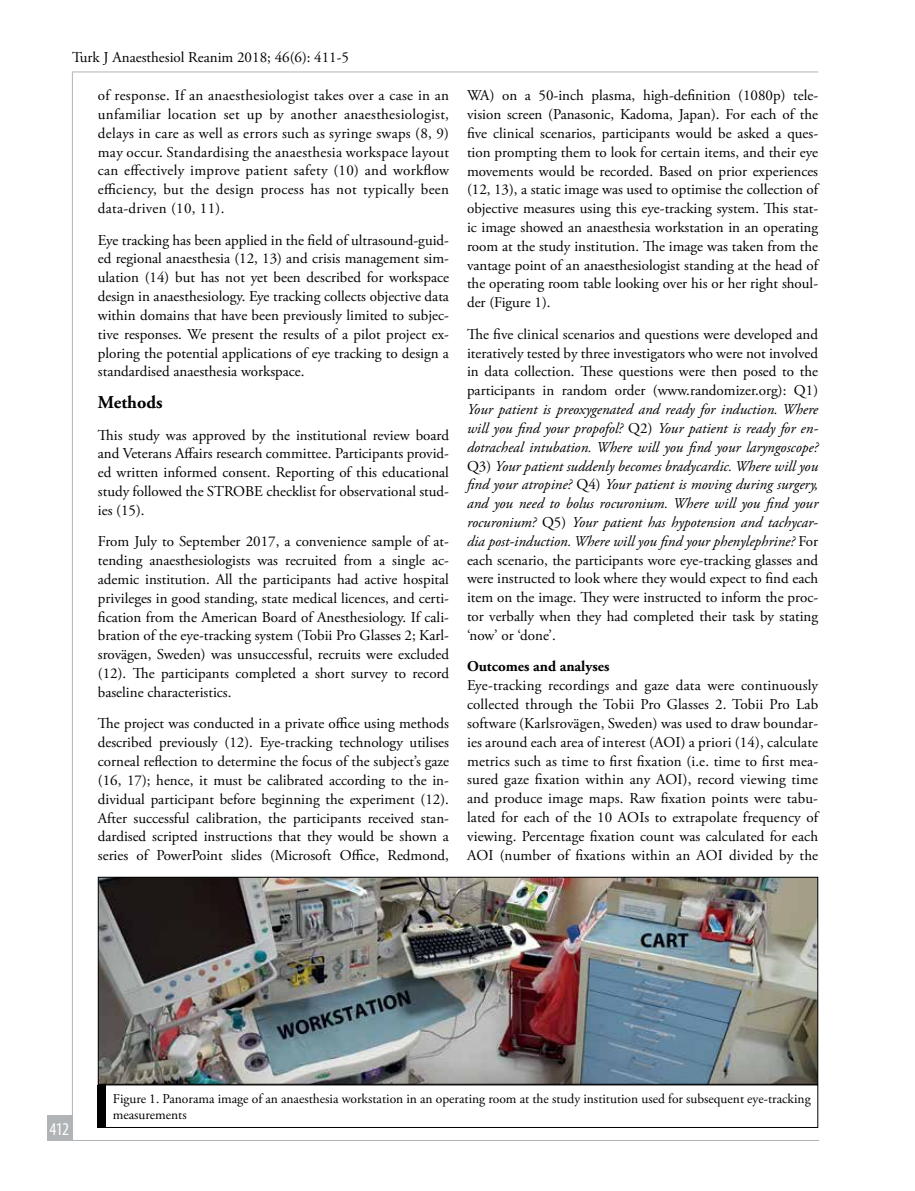
<style>
.page{position:relative;width:915px;height:1191px;background:#fff}
.page>*{position:absolute;margin:0;border:0;box-sizing:border-box;transform-origin:0 0}
.t1{font:700 18px "Adobe Garamond Pro";color:#000}
.t2{font:condensed 18px "Myriad Pro";color:#fff}
.t3{font:15px/18.8px "Adobe Garamond Pro";color:#000;text-align:justify}
.t4{font:italic 15px/18.8px "Adobe Garamond Pro";color:#000;text-align:justify}
.t5{font:700 15px "Adobe Garamond Pro";color:#000}
.t6{font:13.5px/16.2px "Adobe Garamond Pro";color:#000}
.s1{font-style:normal}
</style>
<div class="page">
<hr style="left:73px;top:1140px;width:746px;height:1px;background:#b1b4b6">
<hr style="left:72px;top:72px;width:1px;height:1050px;background:#b1b4b6">
<div style="left:47px;top:1114px;width:26px;height:26px;background:#b1b4b6"></div>
<hr style="left:72px;top:72px;width:745px;height:1px;background:#b1b4b6">
<img style="left:100px;top:879px;width:715px;height:203px">
<div style="left:98px;top:877px;width:719px;height:207px;border:1px solid #000"></div>
<div style="left:98px;top:1084px;width:719px;height:43px;border:1px solid #000"></div>
<div style="left:98px;top:1085px;width:8px;height:42px;background:#000"></div>
<p class="t3" style="left:72px;top:48px;width:278px">Turk J Anaesthesiol Reanim 2018; 46(6): 411-5</p>
<p class="t3" style="left:98px;top:87px;width:352px">of response. If an anaesthesiologist takes over a case in an unfamiliar location set up by another anaesthesiologist, delays in care as well as errors such as syringe swaps (8, 9) may occur. Standardising the anaesthesia workspace layout can effectively improve patient safety (10) and workflow efficiency, but the design process has not typically been data-driven (10, 11).</p>
<p class="t3" style="left:98px;top:231px;width:352px">Eye tracking has been applied in the field of ultrasound-guid&shy;ed regional anaesthesia (12, 13) and crisis management sim&shy;ulation (14) but has not yet been described for workspace design in anaesthesiology. Eye tracking collects objective data within domains that have been previously limited to subjec&shy;tive responses. We present the results of a pilot project ex&shy;ploring the potential applications of eye tracking to design a standardised anaesthesia workspace.</p>
<p class="t1" style="left:98px;top:392px;width:66px">Methods</p>
<p class="t3" style="left:98px;top:426px;width:352px">This study was approved by the institutional review board and Veterans Affairs research committee. Participants provid&shy;ed written informed consent. Reporting of this educational study followed the STROBE checklist for observational stud&shy;ies (15).</p>
<p class="t3" style="left:98px;top:533px;width:352px">From July to September 2017, a convenience sample of at&shy;tending anaesthesiologists was recruited from a single ac&shy;ademic institution. All the participants had active hospital privileges in good standing, state medical licences, and certi&shy;fication from the American Board of Anesthesiology. If cali&shy;bration of the eye-tracking system (Tobii Pro Glasses 2; Karl&shy;srovägen, Sweden) was unsuccessful, recruits were excluded (12). The participants completed a short survey to record baseline characteristics.</p>
<p class="t3" style="left:98px;top:715px;width:352px">The project was conducted in a private office using methods described previously (12). Eye-tracking technology utilises corneal reflection to determine the focus of the subject’s gaze (16, 17); hence, it must be calibrated according to the in&shy;dividual participant before beginning the experiment (12).<br>After successful calibration, the participants received stan&shy;dardised scripted instructions that they would be shown a series of PowerPoint slides (Microsoft Office, Redmond,</p>
<p class="t3" style="left:467px;top:87px;width:352px">WA) on a 50-inch plasma, high-definition (1080p) tele&shy;vision screen (Panasonic, Kadoma, Japan). For each of the five clinical scenarios, participants would be asked a ques&shy;tion prompting them to look for certain items, and their eye movements would be recorded. Based on prior experiences (12, 13), a static image was used to optimise the collection of objective measures using this eye-tracking system. This stat&shy;ic image showed an anaesthesia workstation in an operating room at the study institution. The image was taken from the vantage point of an anaesthesiologist standing at the head of the operating room table looking over his or her right shoul&shy;der (Figure 1).</p>
<p class="t3" style="left:467px;top:325px;width:352px">The five clinical scenarios and questions were developed and iteratively tested by three investigators who were not involved in data collection. These questions were then posed to the participants in random order (www.randomizer.org): Q1)</p>
<p class="t4" style="left:467px;top:400px;width:352px">Your patient is preoxygenated and ready for induction. Where will you find your propofol? <span class="s1">Q2)</span> Your patient is ready for en&shy;dotracheal intubation. Where will you find your laryngoscope?<br><span class="s1">Q3)</span> Your patient suddenly becomes bradycardic. Where will you find your atropine? <span class="s1">Q4)</span> Your patient is moving during surgery, and you need to bolus rocuronium. Where will you find your rocuronium? <span class="s1">Q5)</span> Your patient has hypotension and tachycar&shy;dia post-induction. Where will you find your phenylephrine? <span class="s1">For each scenario, the participants wore eye-tracking glasses and were instructed to look where they would expect to find each item on the image. They were instructed to inform the proc&shy;tor verbally when they had completed their task by stating ‘now’ or ‘done’.</span></p>
<p class="t5" style="left:467px;top:658px;width:144px">Outcomes and analyses</p>
<p class="t3" style="left:467px;top:676px;width:352px">Eye-tracking recordings and gaze data were continuously collected through the Tobii Pro Glasses 2. Tobii Pro Lab software (Karlsrovägen, Sweden) was used to draw boundar&shy;ies around each area of interest (AOI) a priori (14), calculate metrics such as time to first fixation (i.e. time to first mea&shy;sured gaze fixation within any AOI), record viewing time and produce image maps. Raw fixation points were tabu&shy;lated for each of the 10 AOIs to extrapolate frequency of viewing. Percentage fixation count was calculated for each AOI (number of fixations within an AOI divided by the</p>
<p class="t2" style="left:49px;top:1117px;width:21px">412</p>
<p class="t6" style="left:113px;top:1091px;width:699px">Figure 1. Panorama image of an anaesthesia workstation in an operating room at the study institution used for subsequent eye-tracking measurements</p>
</div>
